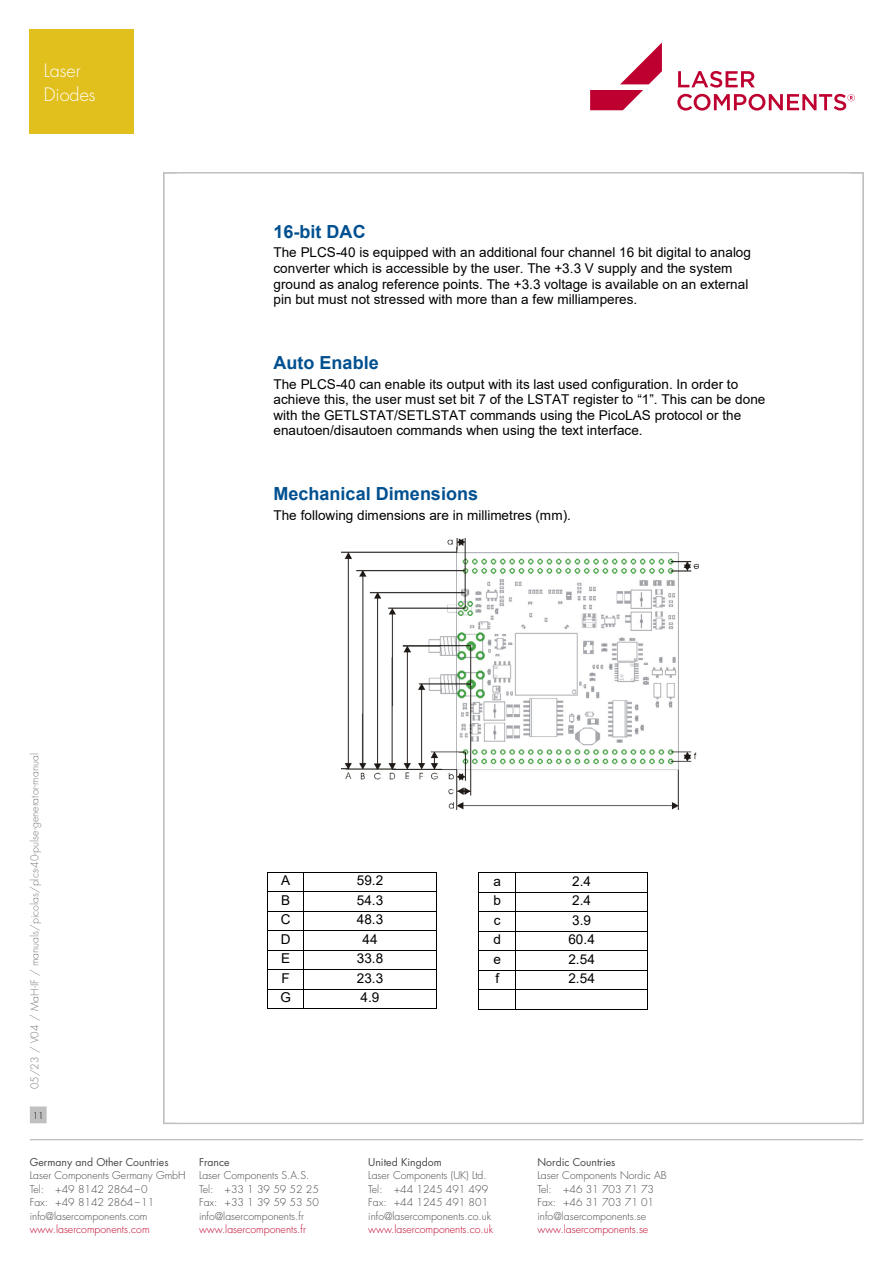
<style>
.page{position:relative;width:893px;height:1263px;background:#fff}
.page>*{position:absolute;margin:0;border:0;box-sizing:border-box;transform-origin:0 0}
.t1{font:700 18px "Arial";color:#005090}
.t2{font:300 18px/24px "Futura Std";color:#fff}
.t3{font:13.5px/15.6px "Arial";color:#000}
.t4{font:300 10.5px/13.5px "Futura Std";color:#484848}
.t5{font:300 10.5px "Futura Std";color:#be0027}
.t6{font:300 10.5px "Futura Std";color:#7c7c7c}
.t7{font:10.5px "Futura Std";color:#484848}
.t8{font:300 9px "Futura Std";color:#000}
</style>
<div class="page">
<hr style="left:30px;top:1139px;width:833px;height:1px;background:#c0c0c0">
<div style="left:31px;top:1107px;width:15px;height:16px;background:#c0c0c0"></div>
<div style="left:30px;top:1106px;width:17px;height:17px;border:1px solid #c0c0c0"></div>
<svg style="left:677px;top:71px;width:178px;height:40px"></svg>
<svg style="left:590px;top:43px;width:72px;height:67px"></svg>
<img style="left:341px;top:538px;width:358px;height:272px">
<hr style="left:268px;top:872px;width:36px;height:1px;background:#000">
<hr style="left:304px;top:872px;width:132px;height:1px;background:#000">
<hr style="left:268px;top:891px;width:36px;height:1px;background:#000">
<hr style="left:304px;top:891px;width:132px;height:1px;background:#000">
<hr style="left:268px;top:911px;width:36px;height:1px;background:#000">
<hr style="left:304px;top:911px;width:132px;height:1px;background:#000">
<hr style="left:268px;top:930px;width:36px;height:1px;background:#000">
<hr style="left:304px;top:930px;width:132px;height:1px;background:#000">
<hr style="left:268px;top:950px;width:36px;height:1px;background:#000">
<hr style="left:304px;top:950px;width:132px;height:1px;background:#000">
<hr style="left:268px;top:969px;width:36px;height:1px;background:#000">
<hr style="left:304px;top:969px;width:132px;height:1px;background:#000">
<hr style="left:268px;top:989px;width:36px;height:1px;background:#000">
<hr style="left:304px;top:989px;width:132px;height:1px;background:#000">
<svg style="left:267px;top:872px;width:1px;height:137px"></svg>
<hr style="left:268px;top:1009px;width:36px;height:1px;background:#000">
<hr style="left:304px;top:1009px;width:132px;height:1px;background:#000">
<svg style="left:436px;top:872px;width:1px;height:137px"></svg>
<hr style="left:479px;top:872px;width:36px;height:1px;background:#000">
<hr style="left:516px;top:872px;width:131px;height:1px;background:#000">
<hr style="left:479px;top:892px;width:36px;height:1px;background:#000">
<hr style="left:516px;top:892px;width:131px;height:1px;background:#000">
<hr style="left:479px;top:911px;width:36px;height:1px;background:#000">
<hr style="left:516px;top:911px;width:131px;height:1px;background:#000">
<hr style="left:479px;top:931px;width:36px;height:1px;background:#000">
<hr style="left:516px;top:931px;width:131px;height:1px;background:#000">
<hr style="left:479px;top:950px;width:36px;height:1px;background:#000">
<hr style="left:516px;top:950px;width:131px;height:1px;background:#000">
<hr style="left:479px;top:970px;width:36px;height:1px;background:#000">
<hr style="left:516px;top:970px;width:131px;height:1px;background:#000">
<hr style="left:479px;top:989px;width:36px;height:1px;background:#000">
<hr style="left:516px;top:989px;width:131px;height:1px;background:#000">
<hr style="left:479px;top:1009px;width:36px;height:1px;background:#000">
<svg style="left:515px;top:872px;width:1px;height:138px"></svg>
<hr style="left:516px;top:1009px;width:131px;height:1px;background:#000">
<svg style="left:647px;top:872px;width:1px;height:138px"></svg>
<div style="left:30px;top:30px;width:104px;height:104px;background:#e1bf1d"></div>
<h1 class="t2" style="left:44px;top:59px;width:53px">Laser<br>Diodes</h1>
<h1 class="t1" style="left:273px;top:218px;width:94px">16-bit DAC</h1>
<p class="t3" style="left:273px;top:245px;width:479px">The PLCS-40 is equipped with an additional four channel 16 bit digital to analog converter which is accessible by the user. The +3.3 V supply and the system ground as analog reference points. The +3.3 voltage is available on an external pin but must not stressed with more than a few milliamperes.</p>
<h1 class="t1" style="left:273px;top:350px;width:107px">Auto Enable</h1>
<p class="t3" style="left:273px;top:376px;width:493px">The PLCS-40 can enable its output with its last used configuration. In order to achieve this, the user must set bit 7 of the LSTAT register to “1”. This can be done with the GETLSTAT/SETLSTAT commands using the PicoLAS protocol or the enautoen/disautoen commands when using the text interface.</p>
<h1 class="t1" style="left:273px;top:481px;width:206px">Mechanical Dimensions</h1>
<p class="t3" style="left:273px;top:507px;width:299px">The following dimensions are in millimetres (mm).</p>
<p class="t6" style="left:28px;top:1089px;width:338px;rotate:-90deg">05/23 / V04 / MaH-IF / manuals/picolas/plcs-40-pulse-generator-manual</p>
<p class="t8" style="left:33px;top:1110px;width:13px">11</p>
<p class="t3" style="left:281px;top:872px;width:11px">A</p>
<p class="t3" style="left:357px;top:872px;width:28px">59.2</p>
<p class="t3" style="left:281px;top:892px;width:11px">B</p>
<p class="t3" style="left:357px;top:892px;width:28px">54.3</p>
<p class="t3" style="left:281px;top:912px;width:11px">C</p>
<p class="t3" style="left:357px;top:912px;width:28px">48.3</p>
<p class="t3" style="left:281px;top:931px;width:11px">D</p>
<p class="t3" style="left:362px;top:931px;width:17px">44</p>
<p class="t3" style="left:281px;top:951px;width:11px">E</p>
<p class="t3" style="left:357px;top:951px;width:28px">33.8</p>
<p class="t3" style="left:281px;top:970px;width:10px">F</p>
<p class="t3" style="left:357px;top:970px;width:28px">23.3</p>
<p class="t3" style="left:280px;top:990px;width:12px">G</p>
<p class="t3" style="left:361px;top:990px;width:20px">4.9</p>
<p class="t3" style="left:493px;top:873px;width:9px">a</p>
<p class="t3" style="left:572px;top:873px;width:20px">2.4</p>
<p class="t3" style="left:493px;top:892px;width:9px">b</p>
<p class="t3" style="left:572px;top:892px;width:20px">2.4</p>
<p class="t3" style="left:494px;top:912px;width:8px">c</p>
<p class="t3" style="left:572px;top:912px;width:20px">3.9</p>
<p class="t3" style="left:493px;top:931px;width:9px">d</p>
<p class="t3" style="left:568px;top:931px;width:28px">60.4</p>
<p class="t3" style="left:493px;top:951px;width:9px">e</p>
<p class="t3" style="left:568px;top:951px;width:28px">2.54</p>
<p class="t3" style="left:495px;top:970px;width:5px">f</p>
<p class="t3" style="left:568px;top:970px;width:28px">2.54</p>
<p class="t7" style="left:30px;top:1155px;width:140px">Germany and Other Countries</p>
<p class="t4" style="left:30px;top:1169px;width:157px">Laser Components Germany GmbH<br>Tel: +49 8142 2864–0<br>Fax: +49 8142 2864–11 info@lasercomponents.com</p>
<p class="t5" style="left:30px;top:1223px;width:121px">www.lasercomponents.com</p>
<p class="t7" style="left:199px;top:1155px;width:32px">France</p>
<p class="t4" style="left:199px;top:1169px;width:121px">Laser Components S.A.S.<br>Tel: +33 1 39 59 52 25<br>Fax: +33 1 39 59 53 50 info@lasercomponents.fr</p>
<p class="t5" style="left:199px;top:1223px;width:108px">www.lasercomponents.fr</p>
<p class="t7" style="left:368px;top:1155px;width:75px">United Kingdom</p>
<p class="t4" style="left:368px;top:1169px;width:124px">Laser Components (UK) Ltd.<br>Tel: +44 1245 491 499<br>Fax: +44 1245 491 801 info@lasercomponents.co.uk</p>
<p class="t5" style="left:368px;top:1223px;width:126px">www.lasercomponents.co.uk</p>
<p class="t7" style="left:537px;top:1155px;width:79px">Nordic Countries</p>
<p class="t4" style="left:537px;top:1169px;width:131px">Laser Components Nordic AB<br>Tel: +46 31 703 71 73<br>Fax: +46 31 703 71 01 info@lasercomponents.se</p>
<p class="t5" style="left:537px;top:1223px;width:112px">www.lasercomponents.se</p>
</div>
